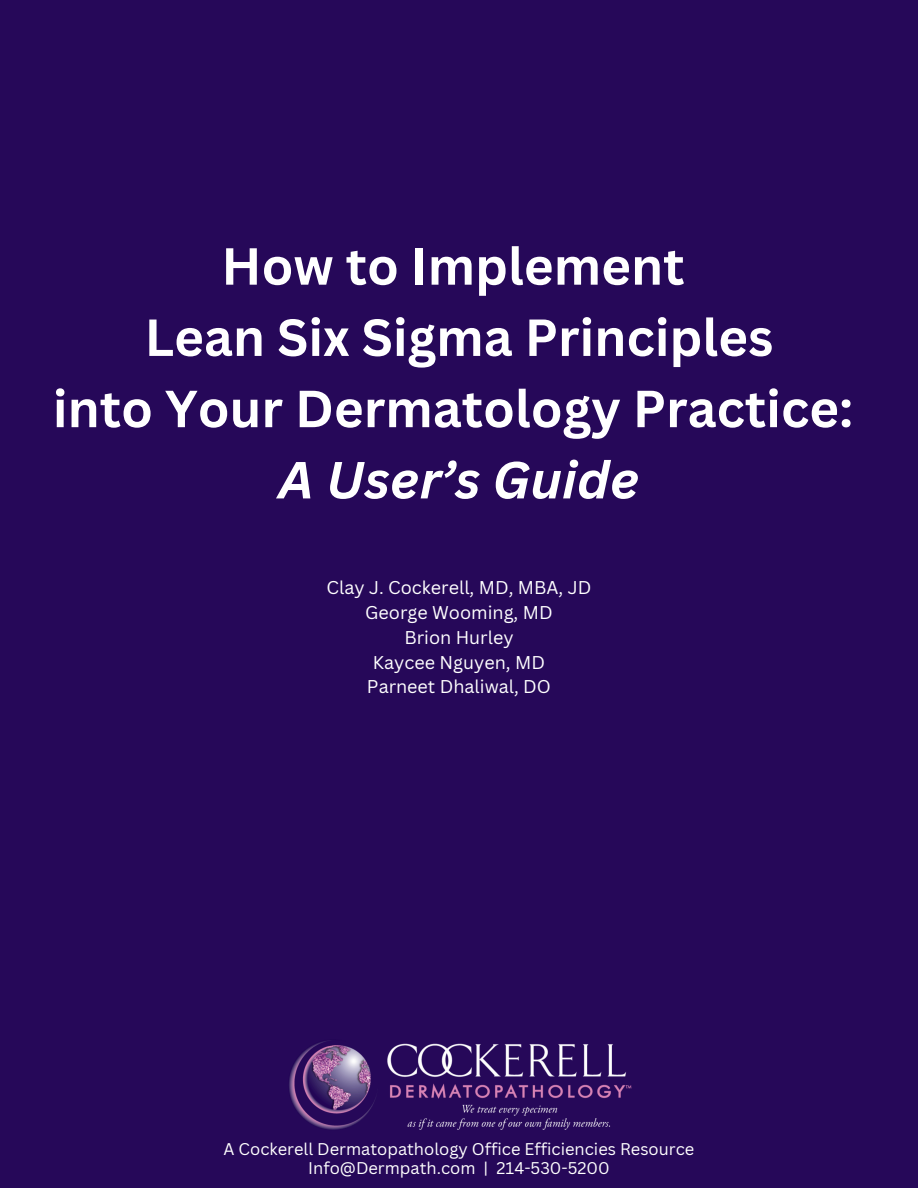
<style>
.page{position:relative;width:918px;height:1188px;background:#260859}
.page>*{position:absolute;margin:0;border:0;box-sizing:border-box;transform-origin:0 0}
.t1{font:700 51px/71.2px "Canva Sans";color:#fff;text-align:center}
.t2{font:18px "Canva Sans";color:#fff}
.t3{font:16.5px "Canva Sans";color:#fff}
.s1{font-style:italic}
</style>
<div class="page">
<img style="left:289px;top:1041px;width:343px;height:89px">
<h1 class="t1" style="left:53px;top:229px;width:802px">How to Implement<br>Lean Six Sigma Principles<br>into Your Dermatology Practice:<br><span class="s1">A User’s Guide</span></h1>
<p class="t2" style="left:327px;top:575px;width:266px">Clay J. Cockerell, MD, MBA, JD</p>
<p class="t2" style="left:365px;top:600px;width:189px">George Wooming, MD</p>
<p class="t2" style="left:404px;top:625px;width:111px">Brion Hurley</p>
<p class="t2" style="left:373px;top:649px;width:174px">Kaycee Nguyen, MD</p>
<p class="t2" style="left:367px;top:674px;width:186px">Parneet Dhaliwal, DO</p>
<p class="t3" style="left:224px;top:1137px;width:472px">A Cockerell Dermatopathology Office Efficiencies Resource</p>
<p class="t3" style="left:308px;top:1156px;width:303px">Info@Dermpath.com | 214-530-5200</p>
</div>
